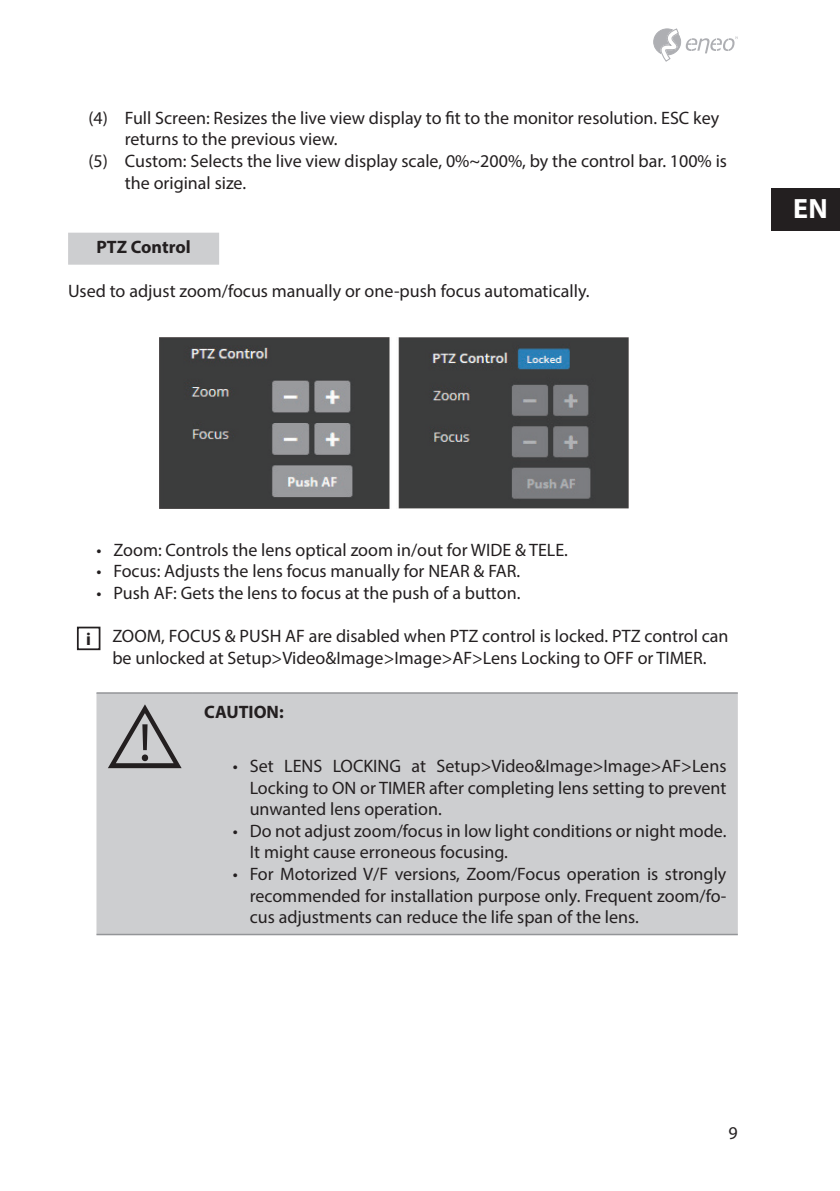
<style>
.page{position:relative;width:840px;height:1191px;background:#fff}
.page>*{position:absolute;margin:0;border:0;box-sizing:border-box;transform-origin:0 0}
.t1{font:700 28px "Myriad Pro";color:#fff}
.Fließtext{font:18px/21.6px "Myriad Pro";color:#231f20}
.Nummern{font:18px/21.6px "Myriad Pro";color:#231f20}
.Nummern_Ende{font:18px/21.6px "Myriad Pro";color:#231f20}
.Überschrift_3{font:700 18px "Myriad Pro";color:#231f20}
.Hinweisbox-Text{font:700 18px "Myriad Pro";color:#231f20}
.t2{font:700 17.6px "Myriad Pro";color:#231f20}
</style>
<div class="page">
<svg style="left:653px;top:28px;width:84px;height:34px"></svg>
<div style="left:771px;top:188px;width:68px;height:43px;background:#231f20"></div>
<div style="left:68px;top:233px;width:151px;height:32px;background:#cdced0"></div>
<div style="left:77px;top:626px;width:23px;height:24px;border:2px solid #231f20"></div>
<div style="left:96px;top:693px;width:641px;height:240px;background:#cdced0"></div>
<hr style="left:96px;top:692px;width:97px;height:1px;background:#939598">
<hr style="left:193px;top:692px;width:544px;height:1px;background:#939598">
<hr style="left:96px;top:933px;width:97px;height:2px;background:#939598">
<hr style="left:193px;top:933px;width:544px;height:2px;background:#939598">
<svg style="left:108px;top:704px;width:73px;height:64px;background:#a6a6a8"></svg>
<img style="left:160px;top:337px;width:468px;height:171px">
<h1 class="Nummern" style="left:125px;top:107px;width:595px;text-indent:-36px">(4) Full Screen: Resizes the live view display to fit to the monitor resolution. ESC key returns to the previous view.</h1>
<h1 class="Nummern_Ende" style="left:125px;top:150px;width:603px;text-indent:-36px">(5) Custom: Selects the live view display scale, 0%~200%, by the control bar. 100% is the original size.</h1>
<h3 class="Überschrift_3" style="left:96px;top:235px;width:96px">PTZ Control</h3>
<p class="Fließtext" style="left:68px;top:279px;width:522px">Used to adjust zoom/focus manually or one-push focus automatically.</p>
<h1 class="t1" style="left:792px;top:190px;width:36px">EN</h1>
<p class="Fließtext" style="left:96px;top:539px;width:472px">• Zoom: Controls the lens optical zoom in/out for WIDE &amp; TELE.</p>
<p class="Fließtext" style="left:96px;top:560px;width:425px">• Focus: Adjusts the lens focus manually for NEAR &amp; FAR.</p>
<p class="Fließtext" style="left:96px;top:582px;width:425px">• Push AF: Gets the lens to focus at the push of a button.</p>
<p class="t2" style="left:86px;top:627px;width:6px">i</p>
<p class="Fließtext" style="left:112px;top:625px;width:617px">ZOOM, FOCUS &amp; PUSH AF are disabled when PTZ control is locked. PTZ control can be unlocked at Setup&gt;Video&amp;Image&gt;Image&gt;AF&gt;Lens Locking to OFF or TIMER.</p>
<p class="Hinweisbox-Text" style="left:204px;top:700px;width:81px">CAUTION:</p>
<p class="Fließtext" style="left:249px;top:755px;width:478px;text-align:justify;text-indent:-17px">• Set LENS LOCKING at Setup&gt;Video&amp;Image&gt;Image&gt;AF&gt;Lens Locking to ON or TIMER after completing lens setting to prevent unwanted lens operation.</p>
<p class="Fließtext" style="left:249px;top:819px;width:478px;text-indent:-17px">• Do not adjust zoom/focus in low light conditions or night mode.<br>It might cause erroneous focusing.</p>
<p class="Fließtext" style="left:249px;top:863px;width:478px;text-align:justify;text-indent:-17px">• For Motorized V/F versions, Zoom/Focus operation is strongly recommended for installation purpose only. Frequent zoom/fo&shy;cus adjustments can reduce the life span of the lens.</p>
<p class="Fließtext" style="left:728px;top:1122px;width:11px">9</p>
</div>
